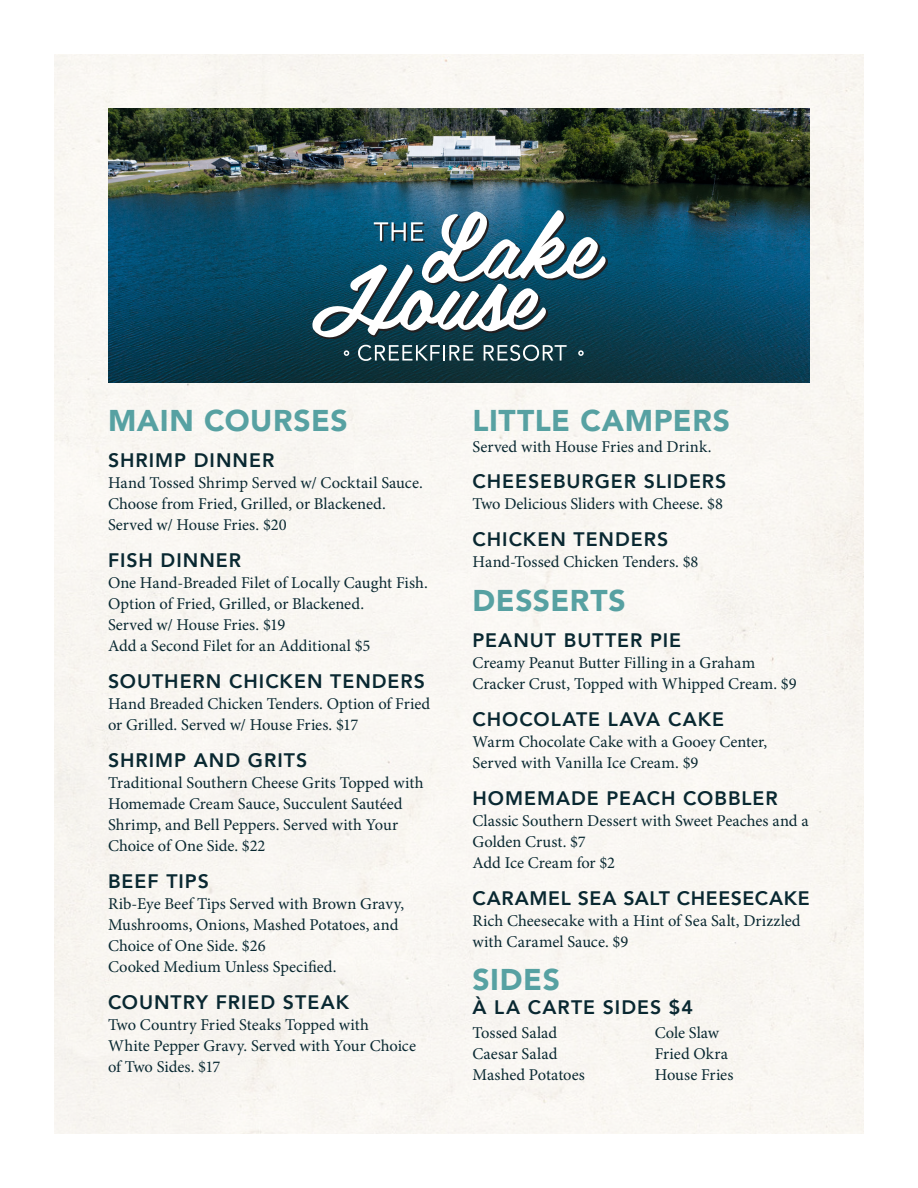
<style>
.page{position:relative;width:918px;height:1188px;background:#fff}
.page>*{position:absolute;margin:0;border:0;box-sizing:border-box;transform-origin:0 0}
.SECTION{font:900 30px "Avenir";letter-spacing:.02em;color:#57a1a2}
.MENU_ITEM{font:800 19.5px "Avenir";letter-spacing:.05em;color:#092831}
.MENU_ITEM-2{font:800 19.5px "Avenir";letter-spacing:.03em;color:#092831}
.DESCRIPTION{font:16.5px/21px "Minion Pro";color:#092831}
</style>
<div class="page">
<div style="left:54px;top:54px;width:810px;height:1080px;background:#f9f6f2"></div>
<img style="left:108px;top:108px;width:702px;height:274px">
<svg style="left:312px;top:210px;width:296px;height:151px"></svg>
<p class="SECTION" style="left:108px;top:394px;width:241px">MAIN COURSES</p>
<p class="MENU_ITEM" style="left:108px;top:446px;width:168px">SHRIMP DINNER</p>
<p class="DESCRIPTION" style="left:108px;top:473px;width:316px">Hand Tossed Shrimp Served w/ Cocktail Sauce.<br>Choose from Fried, Grilled, or Blackened.<br>Served w/ House Fries. $20</p>
<p class="MENU_ITEM" style="left:108px;top:545px;width:135px">FISH DINNER</p>
<p class="DESCRIPTION" style="left:108px;top:573px;width:321px">One Hand-Breaded Filet of Locally Caught Fish.<br>Option of Fried, Grilled, or Blackened.<br>Served w/ House Fries. $19</p>
<p class="DESCRIPTION" style="left:108px;top:636px;width:264px">Add a Second Filet for an Additional $5</p>
<p class="MENU_ITEM" style="left:108px;top:666px;width:318px">SOUTHERN CHICKEN TENDERS</p>
<p class="DESCRIPTION" style="left:108px;top:694px;width:324px">Hand Breaded Chicken Tenders. Option of Fried or Grilled. Served w/ House Fries. $17</p>
<p class="MENU_ITEM" style="left:108px;top:745px;width:201px">SHRIMP AND GRITS</p>
<p class="DESCRIPTION" style="left:108px;top:772px;width:317px">Traditional Southern Cheese Grits Topped with Homemade Cream Sauce, Succulent Sautéed Shrimp, and Bell Peppers. Served with Your Choice of One Side. $22</p>
<p class="MENU_ITEM" style="left:108px;top:866px;width:102px">BEEF TIPS</p>
<p class="DESCRIPTION" style="left:108px;top:893px;width:298px">Rib-Eye Beef Tips Served with Brown Gravy, Mushrooms, Onions, Mashed Potatoes, and Choice of One Side. $26<br>Cooked Medium Unless Specified.</p>
<p class="MENU_ITEM" style="left:108px;top:987px;width:243px">COUNTRY FRIED STEAK</p>
<p class="DESCRIPTION" style="left:108px;top:1014px;width:310px">Two Country Fried Steaks Topped with<br>White Pepper Gravy. Served with Your Choice of Two Sides. $17</p>
<p class="SECTION" style="left:472px;top:394px;width:259px">LITTLE CAMPERS</p>
<p class="DESCRIPTION" style="left:472px;top:436px;width:240px">Served with House Fries and Drink.</p>
<p class="MENU_ITEM" style="left:472px;top:467px;width:255px">CHEESEBURGER SLIDERS</p>
<p class="DESCRIPTION" style="left:472px;top:494px;width:252px">Two Delicious Sliders with Cheese. $8</p>
<p class="MENU_ITEM" style="left:472px;top:524px;width:197px">CHICKEN TENDERS</p>
<p class="DESCRIPTION" style="left:472px;top:552px;width:228px">Hand-Tossed Chicken Tenders. $8</p>
<p class="SECTION" style="left:472px;top:574px;width:155px">DESSERTS</p>
<p class="MENU_ITEM" style="left:472px;top:626px;width:210px">PEANUT BUTTER PIE</p>
<p class="DESCRIPTION" style="left:472px;top:653px;width:326px">Creamy Peanut Butter Filling in a Graham<br>Cracker Crust, Topped with Whipped Cream. $9</p>
<p class="MENU_ITEM" style="left:472px;top:704px;width:253px">CHOCOLATE LAVA CAKE</p>
<p class="DESCRIPTION" style="left:472px;top:732px;width:296px">Warm Chocolate Cake with a Gooey Center,<br>Served with Vanilla Ice Cream. $9</p>
<p class="MENU_ITEM" style="left:472px;top:783px;width:307px">HOMEMADE PEACH COBBLER</p>
<p class="DESCRIPTION" style="left:472px;top:811px;width:338px">Classic Southern Dessert with Sweet Peaches and a<br>Golden Crust. $7<br>Add Ice Cream for $2</p>
<p class="MENU_ITEM-2" style="left:472px;top:883px;width:339px">CARAMEL SEA SALT CHEESECAKE</p>
<p class="DESCRIPTION" style="left:472px;top:910px;width:330px">Rich Cheesecake with a Hint of Sea Salt, Drizzled with Caramel Sauce. $9</p>
<p class="SECTION" style="left:472px;top:954px;width:89px">SIDES</p>
<p class="MENU_ITEM" style="left:472px;top:992px;width:222px">À LA CARTE SIDES $4</p>
<p class="DESCRIPTION" style="left:472px;top:1022px;width:86px">Tossed Salad</p>
<p class="DESCRIPTION" style="left:472px;top:1043px;width:86px">Caesar Salad</p>
<p class="DESCRIPTION" style="left:472px;top:1064px;width:114px">Mashed Potatoes</p>
<p class="DESCRIPTION" style="left:655px;top:1022px;width:66px">Cole Slaw</p>
<p class="DESCRIPTION" style="left:655px;top:1043px;width:75px">Fried Okra</p>
<p class="DESCRIPTION" style="left:655px;top:1064px;width:80px">House Fries</p>
</div>
